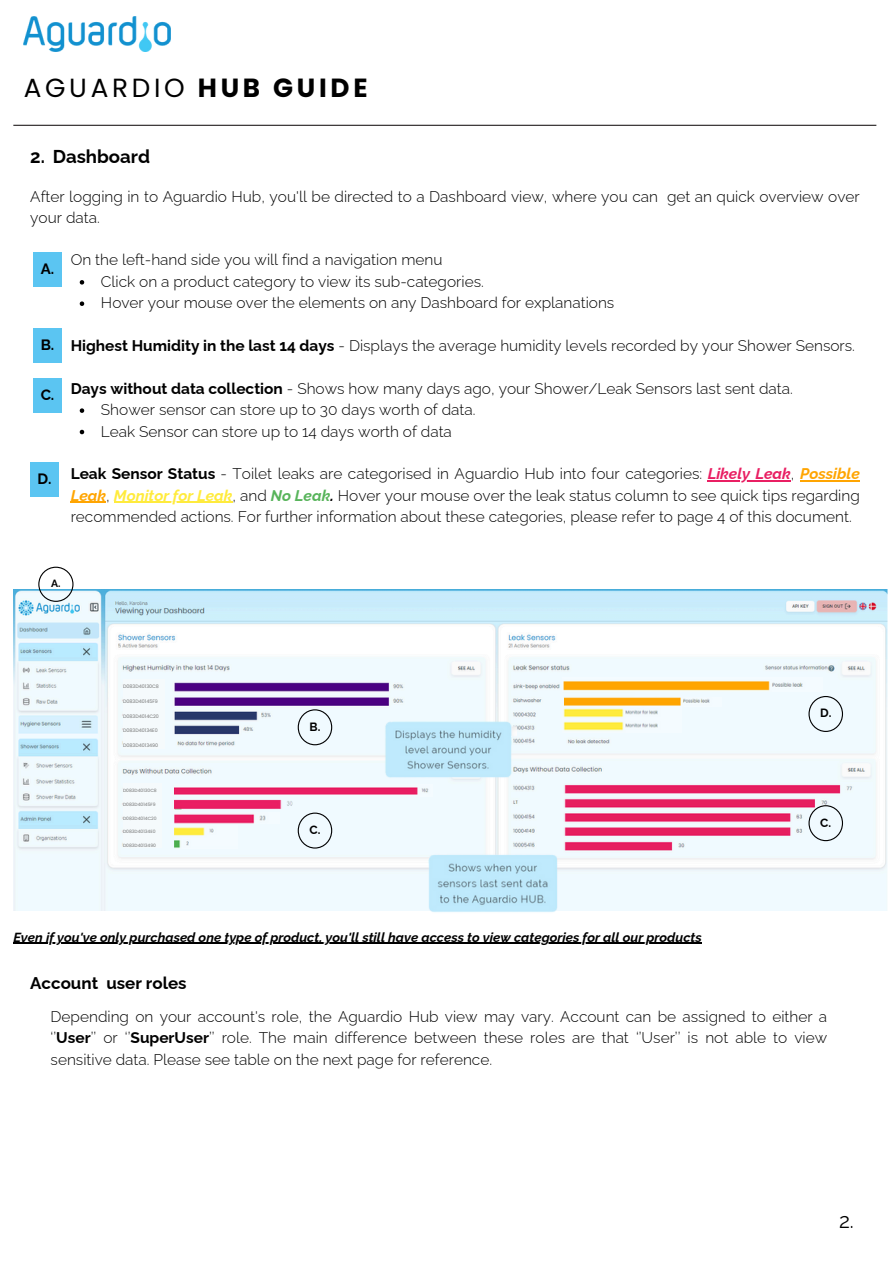
<style>
.page{position:relative;width:894px;height:1264px;background:#fff}
.page>*{position:absolute;margin:0;border:0;box-sizing:border-box;transform-origin:0 0}
.t1{font:26.25px "Poppins";letter-spacing:.14em;color:#000}
.t2{font:20.85px "Raleway";color:#000}
.t3{font:700 18.6px "Raleway";color:#000}
.t4{font:700 16.95px "Raleway";color:#000}
.t5{font:300 15.45px/21.3px "Raleway";color:#000}
.t6{font:700 15px "Raleway";color:#000}
.t7{font:italic 700 13.2px "Raleway";color:#000}
.t8{font:700 12px "Raleway";color:#000}
.t9{font:700 10.5px "Raleway";color:#000}
.t10{font:4.8px "Poppins";color:#737373}
.t11{font:4.5px "Poppins";color:#737373}
.s1{font-weight:700}
.s2{color:#fff}
.s3{font-weight:700;font-style:italic;color:#e91f63}
.s4{font-weight:700;font-style:italic;color:#ffa502}
.s5{font-weight:700;font-style:italic;color:#ffeb3d}
.s6{font-weight:700;font-style:italic;color:#58b45b}
.s7{font-weight:700;font-style:italic}
</style>
<div class="page">
<img style="left:24px;top:17px;width:146px;height:35px">
<hr style="left:13px;top:125px;width:863px;height:1px;background:#231f20">
<img style="left:13px;top:589px;width:873px;height:321px">
<img style="left:174px;top:784px;width:258px;height:13px">
<img style="left:174px;top:812px;width:105px;height:11px">
<img style="left:174px;top:797px;width:133px;height:15px">
<img style="left:562px;top:677px;width:260px;height:14px">
<img style="left:564px;top:697px;width:156px;height:9px">
<img style="left:174px;top:825px;width:63px;height:23px">
<img style="left:562px;top:706px;width:119px;height:26px">
<div style="left:123px;top:783px;width:39px;height:65px;background:#f5fafc"></div>
<div style="left:123px;top:679px;width:41px;height:69px;background:#f5fafc"></div>
<img style="left:384px;top:719px;width:132px;height:62px">
<img style="left:423px;top:845px;width:142px;height:67px">
<svg style="left:38px;top:566px;width:35px;height:35px"></svg>
<svg style="left:297px;top:709px;width:35px;height:36px"></svg>
<svg style="left:297px;top:812px;width:35px;height:36px"></svg>
<svg style="left:808px;top:805px;width:34px;height:36px"></svg>
<svg style="left:808px;top:696px;width:34px;height:36px"></svg>
<div style="left:33px;top:252px;width:29px;height:35px;background:#5bc5f2"></div>
<div style="left:33px;top:328px;width:29px;height:35px;background:#5bc5f2"></div>
<div style="left:33px;top:378px;width:29px;height:35px;background:#5bc5f2"></div>
<svg style="left:80px;top:280px;width:4px;height:4px"></svg>
<svg style="left:80px;top:301px;width:4px;height:5px"></svg>
<svg style="left:80px;top:408px;width:4px;height:5px"></svg>
<svg style="left:80px;top:430px;width:4px;height:4px"></svg>
<hr style="left:707px;top:480px;width:83px;height:1px;background:#e91f63">
<hr style="left:799px;top:480px;width:60px;height:1px;background:#ffa502">
<hr style="left:71px;top:502px;width:35px;height:1px;background:#ffa502">
<hr style="left:114px;top:502px;width:118px;height:1px;background:#ffeb3d">
<hr style="left:13px;top:942px;width:688px;height:1px;background:#000">
<div style="left:30px;top:462px;width:29px;height:35px;background:#5bc5f2"></div>
<p class="t1" style="left:24px;top:70px;width:345px">AGUARDIO <span class="s1">HUB GUIDE</span></p>
<p class="t3" style="left:30px;top:146px;width:121px">2.<span class="s2">-</span>Dashboard</p>
<p class="t5" style="left:30px;top:185px;width:830px">After logging in to Aguardio Hub, you'll be directed to a Dashboard view, where you can get an quick overview over your data.</p>
<p class="t6" style="left:41px;top:260px;width:15px">A.</p>
<p class="t6" style="left:41px;top:336px;width:15px">B.</p>
<p class="t6" style="left:41px;top:386px;width:15px">C.</p>
<h2 class="t6" style="left:37px;top:470px;width:16px">D.</h2>
<p class="t5" style="left:71px;top:249px;width:373px">On the left-hand side you will find a navigation menu</p>
<p class="t5" style="left:101px;top:271px;width:384px">Click on a product category to view its sub-categories.</p>
<p class="t5" style="left:101px;top:292px;width:514px">Hover your mouse over the elements on any Dashboard for explanations</p>
<h6 class="t5" style="left:71px;top:335px;width:785px"><span class="s1">Highest Humidity in the last 14 days</span> - Displays the average humidity levels recorded by your Shower Sensors.</h6>
<p class="t5" style="left:71px;top:377px;width:723px"><span class="s1">Days without data collection</span> - Shows how many days ago, your Shower/Leak Sensors last sent data.</p>
<p class="t5" style="left:101px;top:399px;width:376px">Shower sensor can store up to 30 days worth of data.</p>
<p class="t5" style="left:101px;top:420px;width:352px">Leak Sensor can store up to 14 days worth of data</p>
<h6 class="t5" style="left:71px;top:463px;width:790px"><span class="s1">Leak Sensor Status</span> - Toilet leaks are categorised in Aguardio Hub into four categories: <span class="s3">Likely Leak</span>, <span class="s4">Possible</span></h6>
<h6 class="t5" style="left:71px;top:484px;width:790px"><span class="s4">Leak</span>, <span class="s5">Monitor for Leak</span>, and <span class="s6">No Leak</span><span class="s7">.</span> Hover your mouse over the leak status column to see quick tips regarding</h6>
<p class="t5" style="left:71px;top:506px;width:782px">recommended actions. For further information about these categories, please refer to page 4 of this document.</p>
<p class="t9" style="left:51px;top:577px;width:11px">A.</p>
<h5 class="t10" style="left:123px;top:683px;width:37px">D083D40130C8</h5>
<p class="t10" style="left:123px;top:698px;width:36px">D083D40145F9</p>
<p class="t10" style="left:123px;top:713px;width:37px">D083D4014C20</p>
<h5 class="t10" style="left:123px;top:727px;width:36px">D083D40134E0</h5>
<p class="t10" style="left:123px;top:741px;width:37px">D083D4013490</p>
<p class="t11" style="left:123px;top:787px;width:35px">D083D40130C8</p>
<p class="t11" style="left:123px;top:828px;width:34px">D083D40134E0</p>
<p class="t11" style="left:123px;top:841px;width:35px">D083D4013490</p>
<p class="t11" style="left:123px;top:801px;width:34px">D083D40145F9</p>
<p class="t11" style="left:123px;top:815px;width:35px">D083D4014C20</p>
<p class="t8" style="left:309px;top:719px;width:12px">B.</p>
<h6 class="t8" style="left:309px;top:822px;width:12px">C.</h6>
<p class="t8" style="left:819px;top:706px;width:13px">D.</p>
<p class="t8" style="left:820px;top:815px;width:12px">C.</p>
<h5 class="t7" style="left:13px;top:929px;width:689px">Even if you've only purchased one type of product, you'll still have access to view categories for all our products</h5>
<p class="t4" style="left:30px;top:972px;width:158px">Account user roles</p>
<p class="t5" style="left:51px;top:1005px;width:777px;text-align:justify">Depending on your account's role, the Aguardio Hub view may vary. Account can be assigned to either a ‘’<span class="s1">User</span>’’ or ‘’<span class="s1">SuperUser</span>’’ role. The main difference between these roles are that ‘’User’’ is not able to view sensitive data. Please see table on the next page for reference.</p>
<h3 class="t2" style="left:838px;top:1208px;width:16px">2.</h3>
</div>
